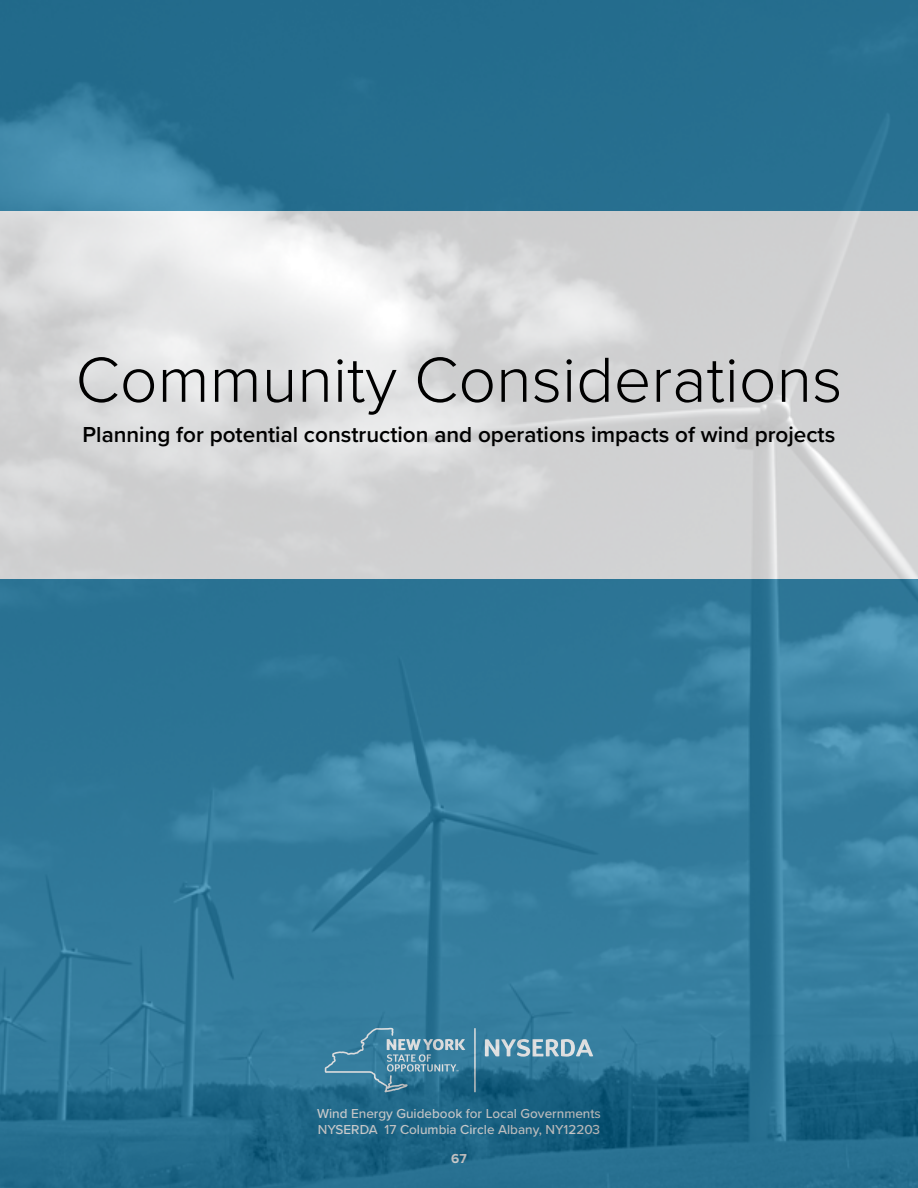
<style>
.page{position:relative;width:918px;height:1188px;background:#fff}
.page>*{position:absolute;margin:0;border:0;box-sizing:border-box;transform-origin:0 0}
.Section_Page_-_Title{font:300 66px "Proxima Nova";color:#000}
.Section_Page_-_Title-2{font:600 22.5px "Proxima Nova";color:#000}
.t1{font:500 13.5px/16.2px "Proxima Nova";color:#fff}
.t2{font:700 13.5px "Proxima Nova";color:#fff}
</style>
<div class="page">
<img style="left:0;top:0;width:918px;height:1188px">
<p class="Section_Page_-_Title" style="left:76px;top:331px;width:768px">Community Considerations</p>
<p class="Section_Page_-_Title-2" style="left:83px;top:418px;width:754px">Planning for potential construction and operations impacts of wind projects</p>
<p class="t1" style="left:317px;top:1105px;width:285px">Wind Energy Guidebook for Local Governments<br>NYSERDA 17 Columbia Circle Albany, NY12203</p>
<p class="t2" style="left:451px;top:1148px;width:17px">67</p>
</div>
